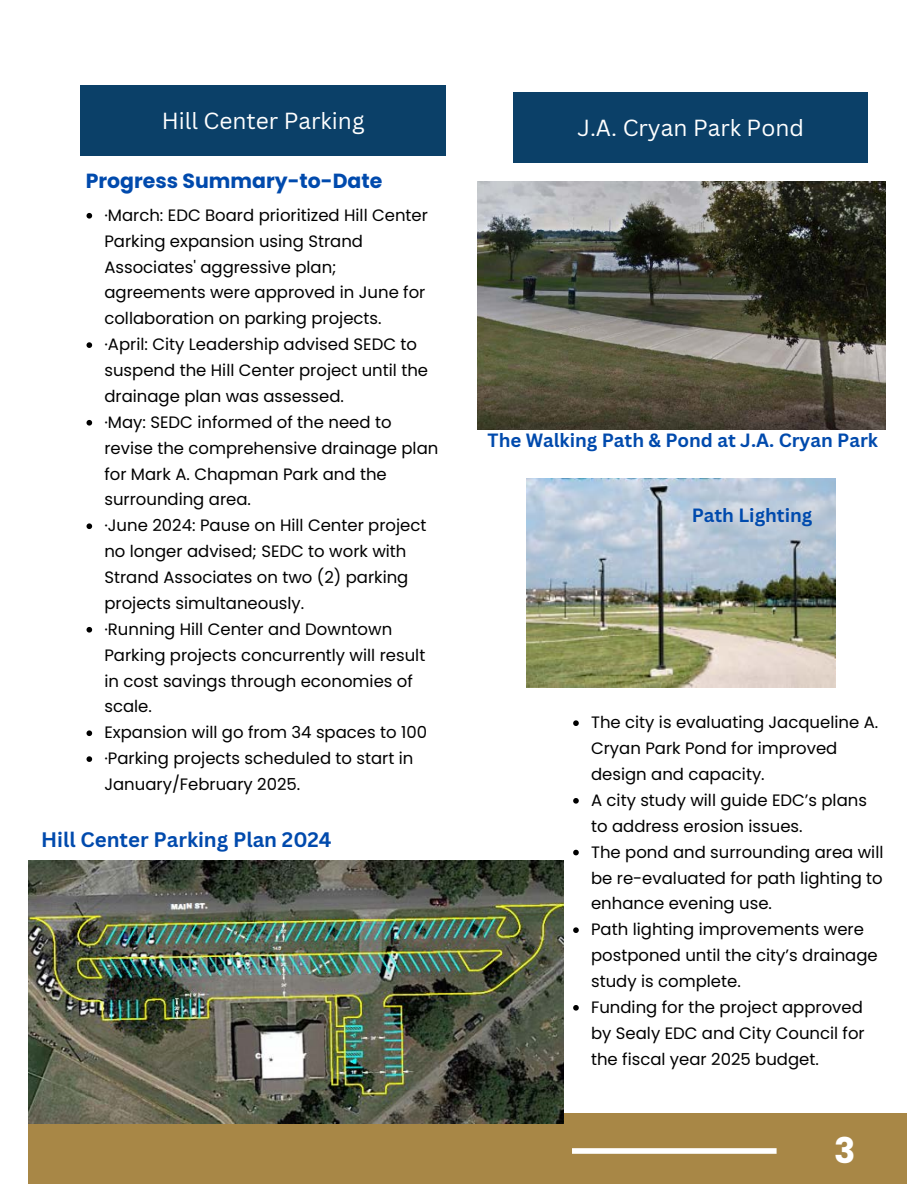
<style>
.page{position:relative;width:918px;height:1188px;background:#fff}
.page>*{position:absolute;margin:0;border:0;box-sizing:border-box;transform-origin:0 0}
.t1{font:700 35.25px "Poppins";color:#fff}
.t2{font:22.65px "Canva Sans";color:#fff}
.t3{font:700 20.4px "Canva Sans";color:#004aad}
.t4{font:700 20.4px "Poppins";color:#004aad}
.t5{font:700 18.75px "Canva Sans";color:#004aad}
.t6{font:16.5px/25.8px "Poppins";color:#000}
</style>
<div class="page">
<div style="left:81px;top:86px;width:365px;height:70px;background:#0b4068"></div>
<div style="left:514px;top:92px;width:354px;height:70px;background:#0b4068"></div>
<img style="left:477px;top:182px;width:409px;height:247px">
<div style="left:29px;top:1113px;width:878px;height:70px;background:#a88746"></div>
<div style="left:572px;top:1148px;width:205px;height:6px;background:#fff"></div>
<img style="left:29px;top:861px;width:534px;height:263px">
<img style="left:527px;top:478px;width:309px;height:209px">
<svg style="left:87px;top:213px;width:5px;height:6px"></svg>
<svg style="left:87px;top:342px;width:5px;height:6px"></svg>
<svg style="left:87px;top:420px;width:5px;height:6px"></svg>
<svg style="left:87px;top:523px;width:5px;height:6px"></svg>
<svg style="left:87px;top:627px;width:5px;height:6px"></svg>
<svg style="left:87px;top:730px;width:5px;height:6px"></svg>
<svg style="left:87px;top:756px;width:5px;height:6px"></svg>
<svg style="left:573px;top:720px;width:6px;height:6px"></svg>
<svg style="left:573px;top:798px;width:6px;height:6px"></svg>
<svg style="left:573px;top:850px;width:6px;height:5px"></svg>
<svg style="left:573px;top:927px;width:6px;height:6px"></svg>
<svg style="left:573px;top:1005px;width:6px;height:6px"></svg>
<h2 class="t2" style="left:162px;top:105px;width:204px">Hill Center Parking</h2>
<h2 class="t2" style="left:578px;top:111px;width:228px">J.A. Cryan Park Pond</h2>
<h3 class="t4" style="left:86px;top:166px;width:298px">Progress Summary-to-Date</h3>
<p class="t6" style="left:104px;top:202px;width:325px">·March: EDC Board prioritized Hill Center Parking expansion using Strand Associates' aggressive plan; agreements were approved in June for collaboration on parking projects.</p>
<p class="t6" style="left:104px;top:332px;width:325px">·April: City Leadership advised SEDC to suspend the Hill Center project until the drainage plan was assessed.</p>
<p class="t6" style="left:104px;top:409px;width:335px">·May: SEDC informed of the need to revise the comprehensive drainage plan for Mark A. Chapman Park and the surrounding area.</p>
<p class="t6" style="left:104px;top:513px;width:324px">·June 2024: Pause on Hill Center project no longer advised; SEDC to work with Strand Associates on two (2) parking projects simultaneously.</p>
<p class="t6" style="left:104px;top:616px;width:322px">·Running Hill Center and Downtown<br>Parking projects concurrently will result in cost savings through economies of scale.</p>
<h3 class="t6" style="left:104px;top:720px;width:324px">Expansion will go from 34 spaces to 100</h3>
<p class="t6" style="left:104px;top:746px;width:311px">·Parking projects scheduled to start in<br>January/February 2025.</p>
<p class="t3" style="left:41px;top:825px;width:292px">Hill Center Parking Plan 2024</p>
<p class="t5" style="left:488px;top:427px;width:392px">The Walking Path &amp; Pond at J.A. Cryan Park</p>
<p class="t5" style="left:692px;top:502px;width:122px">Path Lighting</p>
<p class="t6" style="left:591px;top:710px;width:289px">The city is evaluating Jacqueline A.<br>Cryan Park Pond for improved design and capacity.</p>
<p class="t6" style="left:591px;top:787px;width:277px">A city study will guide EDC’s plans to address erosion issues.</p>
<p class="t6" style="left:591px;top:839px;width:294px;text-align:justify">The pond and surrounding area will be re-evaluated for path lighting to enhance evening use.</p>
<p class="t6" style="left:591px;top:917px;width:288px">Path lighting improvements were postponed until the city’s drainage study is complete.</p>
<h1 class="t6" style="left:591px;top:994px;width:275px;text-align:justify">Funding for the project approved by Sealy EDC and City Council for the fiscal year 2025 budget.</h1>
<p class="t1" style="left:834px;top:1126px;width:23px">3</p>
</div>
